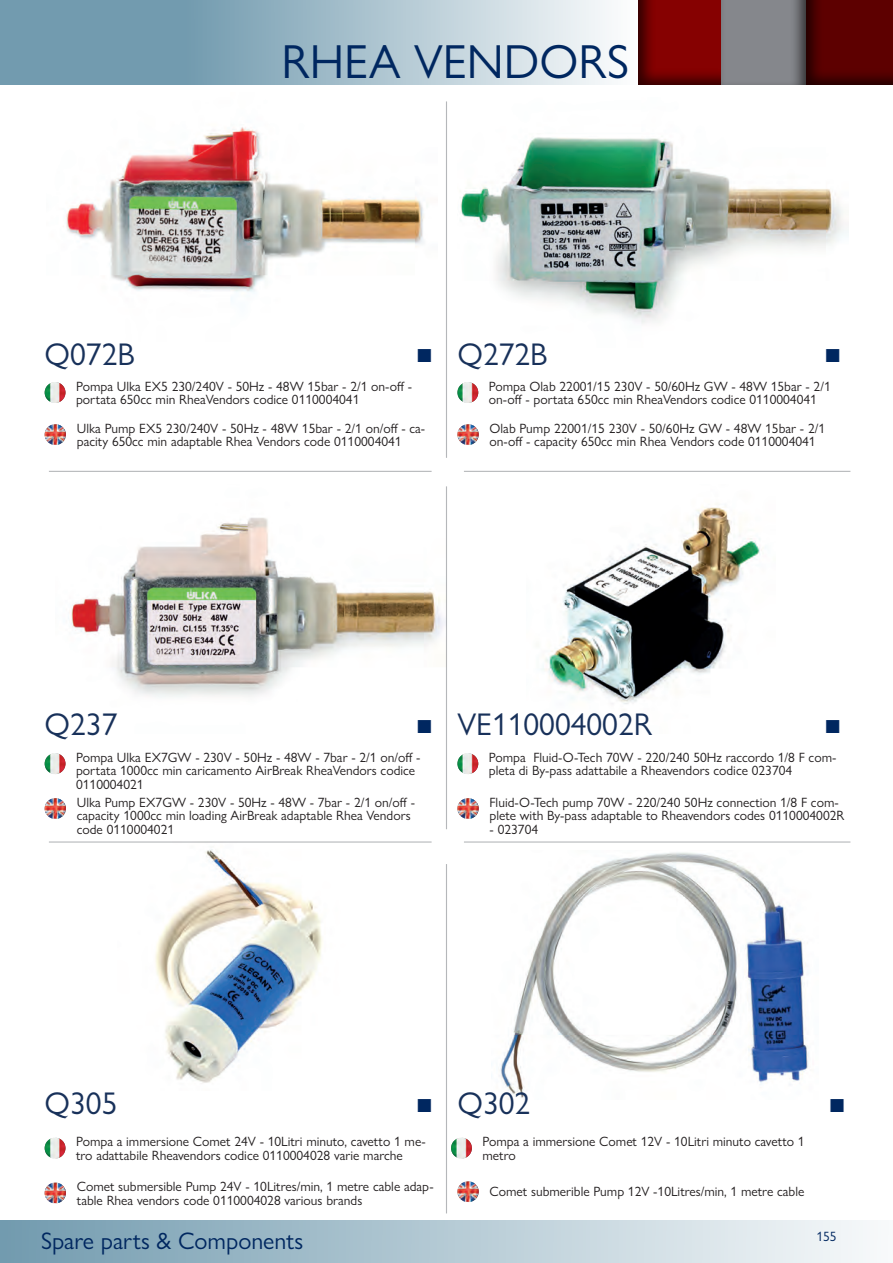
<style>
.page{position:relative;width:893px;height:1263px;background:#fff}
.page>*{position:absolute;margin:0;border:0;box-sizing:border-box;transform-origin:0 0}
.t1{font:48px "Gill Sans Nova";color:#002760}
.t2{font:31.5px "Gill Sans Nova";color:#18315a}
.t3{font:24px "Gill Sans Nova";color:#002760}
.t4{font:13.5px/13.5px "Gill Sans Nova";color:#231f20}
.t5{font:13.5px "Gill Sans Nova";color:#002760}
</style>
<div class="page">
<svg style="left:0;top:0;width:607px;height:85px;background:#9fbac8"></svg>
<div style="left:637px;top:0;width:88px;height:86px;background:#231f20;opacity:.75"></div>
<div style="left:721px;top:0;width:88px;height:87px;background:#231f20;opacity:.75"></div>
<div style="left:805px;top:0;width:88px;height:86px;background:#231f20;opacity:.75"></div>
<div style="left:0;top:1220px;width:893px;height:43px;background:linear-gradient(to right,#719aae,#f8fafb)"></div>
<img style="left:66px;top:127px;width:358px;height:174px">
<img style="left:69px;top:517px;width:377px;height:180px">
<img style="left:117px;top:842px;width:250px;height:241px">
<img style="left:460px;top:137px;width:389px;height:187px">
<img style="left:542px;top:506px;width:220px;height:198px">
<img style="left:500px;top:852px;width:309px;height:247px">
<img style="left:45px;top:424px;width:21px;height:21px">
<img style="left:457px;top:424px;width:22px;height:21px">
<img style="left:45px;top:798px;width:21px;height:21px">
<img style="left:457px;top:798px;width:22px;height:21px">
<img style="left:45px;top:1182px;width:21px;height:21px">
<img style="left:457px;top:1181px;width:22px;height:21px">
<img style="left:45px;top:382px;width:20px;height:21px;border-radius:10px">
<img style="left:457px;top:382px;width:21px;height:21px;border-radius:10px">
<img style="left:45px;top:753px;width:20px;height:21px;border-radius:10px">
<img style="left:457px;top:753px;width:21px;height:21px;border-radius:10px">
<img style="left:45px;top:1138px;width:20px;height:20px;border-radius:10px">
<img style="left:451px;top:1138px;width:21px;height:20px;border-radius:10px">
<hr style="left:446px;top:101px;width:1px;height:357px;background:#85888d">
<hr style="left:464px;top:471px;width:386px;height:1px;background:#85888d">
<hr style="left:49px;top:471px;width:383px;height:1px;background:#85888d">
<hr style="left:464px;top:841px;width:386px;height:1px;background:#85888d">
<hr style="left:49px;top:841px;width:383px;height:1px;background:#85888d">
<hr style="left:446px;top:486px;width:1px;height:343px;background:#85888d">
<hr style="left:446px;top:864px;width:1px;height:349px;background:#85888d">
<h1 class="t1" style="left:282px;top:32px;width:349px">RHEA VENDORS</h1>
<h2 class="t2" style="left:45px;top:335px;width:91px">Q072B</h2>
<h2 class="t2" style="left:457px;top:335px;width:91px">Q272B</h2>
<p class="t4" style="left:76px;top:379px;width:338px">Pompa Ulka EX5 230/240V - 50Hz - 48W 15bar - 2/1 on-off - portata 650cc min RheaVendors codice 0110004041</p>
<p class="t4" style="left:489px;top:379px;width:343px">Pompa Olab 22001/15 230V - 50/60Hz GW - 48W 15bar - 2/1 on-off - portata 650cc min RheaVendors codice 0110004041</p>
<p class="t4" style="left:77px;top:421px;width:350px">Ulka Pump EX5 230/240V - 50Hz - 48W 15bar - 2/1 on/off - ca&shy;pacity 650cc min adaptable Rhea Vendors code 0110004041</p>
<p class="t4" style="left:490px;top:421px;width:337px">Olab Pump 22001/15 230V - 50/60Hz GW - 48W 15bar - 2/1 on-off - capacity 650cc min Rhea Vendors code 0110004041</p>
<h2 class="t2" style="left:45px;top:705px;width:74px">Q237</h2>
<h2 class="t2" style="left:457px;top:705px;width:196px">VE110004002R</h2>
<p class="t4" style="left:76px;top:750px;width:346px">Pompa Ulka EX7GW - 230V - 50Hz - 48W - 7bar - 2/1 on/off - portata 1000cc min caricamento AirBreak RheaVendors codice<br>0110004021</p>
<p class="t4" style="left:489px;top:750px;width:349px">Pompa Fluid-O-Tech 70W - 220/240 50Hz raccordo 1/8 F com&shy;pleta di By-pass adattabile a Rheavendors codice 023704</p>
<p class="t4" style="left:77px;top:795px;width:340px">Ulka Pump EX7GW - 230V - 50Hz - 48W - 7bar - 2/1 on/off - capacity 1000cc min loading AirBreak adaptable Rhea Vendors code 0110004021</p>
<p class="t4" style="left:490px;top:795px;width:356px">Fluid-O-Tech pump 70W - 220/240 50Hz connection 1/8 F com&shy;plete with By-pass adaptable to Rheavendors codes 0110004002R</p>
<p class="t4" style="left:490px;top:822px;width:50px">- 023704</p>
<h2 class="t2" style="left:45px;top:1084px;width:74px">Q305</h2>
<h2 class="t2" style="left:457px;top:1084px;width:74px">Q302</h2>
<p class="t4" style="left:76px;top:1135px;width:351px">Pompa a immersione Comet 24V - 10Litri minuto, cavetto 1 me&shy;tro adattabile Rheavendors codice 0110004028 varie marche</p>
<p class="t4" style="left:482px;top:1135px;width:324px">Pompa a immersione Comet 12V - 10Litri minuto cavetto 1 metro</p>
<p class="t4" style="left:77px;top:1180px;width:358px">Comet submersible Pump 24V - 10Litres/min, 1 metre cable adap&shy;table Rhea vendors code 0110004028 various brands</p>
<p class="t4" style="left:490px;top:1185px;width:316px">Comet submerible Pump 12V -10Litres/min, 1 metre cable</p>
<h3 class="t3" style="left:41px;top:1226px;width:264px">Spare parts &amp; Components</h3>
<p class="t5" style="left:816px;top:1228px;width:22px">155</p>
</div>
